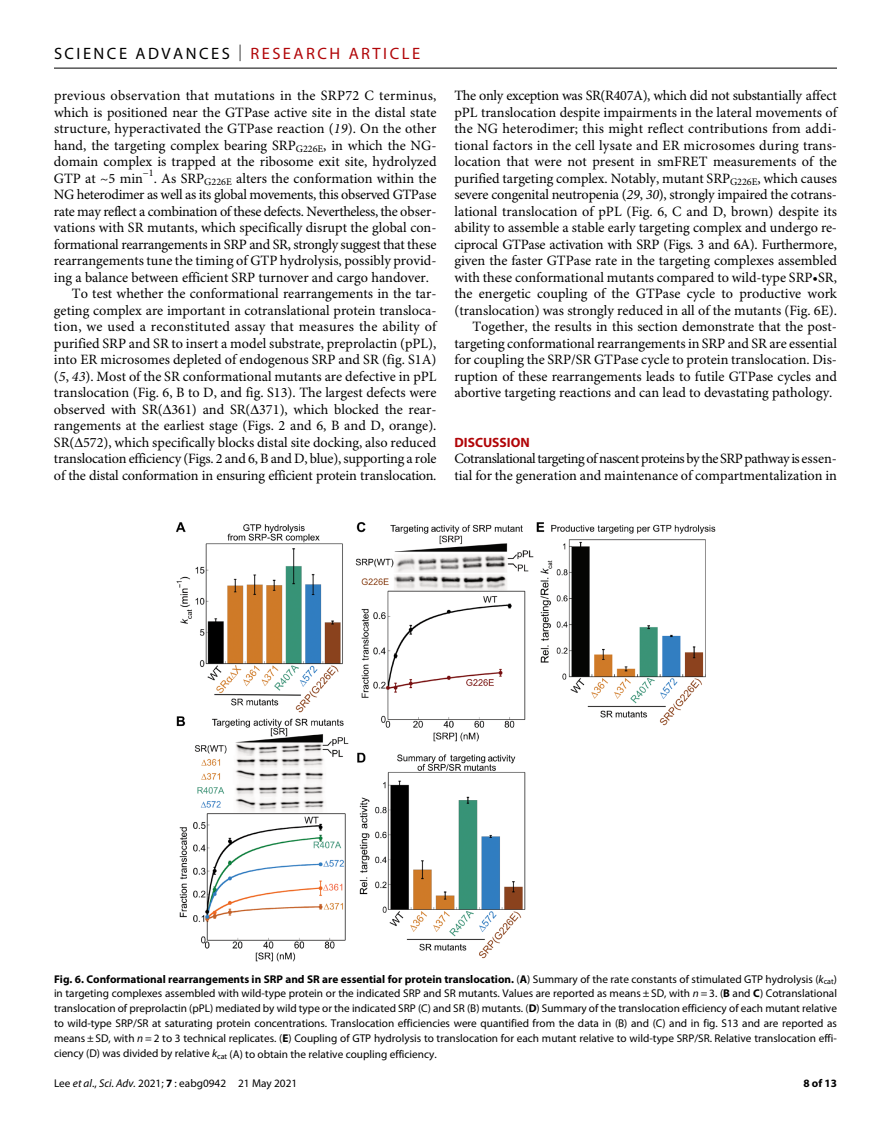
<style>
.page{position:relative;width:891px;height:1134px;background:#fff}
.page>*{position:absolute;margin:0;border:0;box-sizing:border-box;transform-origin:0 0}
.t1{font:16.5px "Myriad Pro";letter-spacing:.15em;color:#000}
.t2{font:14.25px/16.5px "Minion Pro";color:#000}
.t3{font:14.25px "Minion Pro";letter-spacing:-.025em;color:#000}
.t4{font:14.25px "Minion Pro";letter-spacing:-.02em;color:#000}
.t5{font:14.25px "Minion Pro";letter-spacing:.02em;color:#000}
.t6{font:700 13.5px "Myriad Pro";color:#b10508}
.t7{font:11.25px/15px "Myriad Pro";color:#000;text-align:justify}
.t8{font:700 11.25px "Myriad Pro";color:#000}
.s1{font-weight:300}
.s2{color:#b10508}
.s3{font-style:italic}
.s4{font-weight:700}
</style>
<div class="page">
<hr style="left:54px;top:68px;width:783px;height:1px;background:#000">
<img style="left:176px;top:522px;width:540px;height:439px">
<p class="t1" style="left:54px;top:40px;width:368px">SCIENCE ADVANCES <span class="s1">|</span> <span class="s2">RESEARCH ARTICLE</span></p>
<p class="t5" style="left:54px;top:87px;width:384px">previous observation that mutations in the SRP72 C terminus,</p>
<p class="t2" style="left:54px;top:105px;width:384px">which is positioned near the GTPase active site in the distal state</p>
<p class="t2" style="left:54px;top:122px;width:384px">structure, hyperactivated the GTPase reaction (<span class="s3">19</span>). On the other</p>
<p class="t2" style="left:54px;top:138px;width:384px">hand, the targeting complex bearing SRP<sub>G226E</sub>, in which the NG-</p>
<p class="t2" style="left:54px;top:155px;width:384px">domain complex is trapped at the ribosome exit site, hydrolyzed</p>
<p class="t2" style="left:54px;top:171px;width:384px">GTP at ~5 min<sup>−1</sup>. As SRP<sub>G226E</sub> alters the conformation within the</p>
<p class="t3" style="left:54px;top:186px;width:384px">NG heterodimer as well as its global movements, this observed GTPase</p>
<p class="t3" style="left:54px;top:202px;width:384px">rate may reflect a combination of these defects. Nevertheless, the obser-</p>
<p class="t2" style="left:54px;top:221px;width:384px">vations with SR mutants, which specifically disrupt the global con-</p>
<p class="t4" style="left:54px;top:235px;width:384px">formational rearrangements in SRP and SR, strongly suggest that these</p>
<p class="t2" style="left:54px;top:254px;width:384px">rearrangements tune the timing of GTP hydrolysis, possibly provid-</p>
<p class="t2" style="left:54px;top:270px;width:377px">ing a balance between efficient SRP turnover and cargo handover.</p>
<p class="t2" style="left:72px;top:287px;width:366px">To test whether the conformational rearrangements in the tar-</p>
<p class="t2" style="left:54px;top:303px;width:384px">geting complex are important in cotranslational protein transloca-</p>
<p class="t5" style="left:54px;top:318px;width:384px">tion, we used a reconstituted assay that measures the ability of</p>
<p class="t2" style="left:54px;top:336px;width:384px">purified SRP and SR to insert a model substrate, preprolactin (pPL),</p>
<p class="t2" style="left:54px;top:353px;width:384px">into ER microsomes depleted of endogenous SRP and SR (fig. S1A)</p>
<p class="t2" style="left:54px;top:369px;width:384px">(<span class="s3">5</span>, <span class="s3">43</span>). Most of the SR conformational mutants are defective in pPL</p>
<p class="t2" style="left:54px;top:386px;width:384px">translocation (Fig. 6, B to D, and fig. S13). The largest defects were</p>
<p class="t2" style="left:54px;top:402px;width:384px">observed with SR( 361) and SR( 371), which blocked the rear-</p>
<p class="t2" style="left:54px;top:419px;width:384px">rangements at the earliest stage (Figs. 2 and 6, B and D, orange).</p>
<p class="t2" style="left:54px;top:435px;width:384px">SR( 572), which specifically blocks distal site docking, also reduced</p>
<p class="t2" style="left:54px;top:452px;width:384px">translocation efficiency (Figs. 2 and 6, B and D, blue), supporting a role</p>
<p class="t2" style="left:54px;top:468px;width:384px">of the distal conformation in ensuring efficient protein translocation.</p>
<p class="t3" style="left:454px;top:87px;width:384px">The only exception was SR(R407A), which did not substantially affect</p>
<p class="t2" style="left:454px;top:105px;width:384px">pPL translocation despite impairments in the lateral movements of</p>
<p class="t2" style="left:454px;top:122px;width:384px">the NG heterodimer; this might reflect contributions from addi-</p>
<p class="t2" style="left:454px;top:138px;width:384px">tional factors in the cell lysate and ER microsomes during trans-</p>
<p class="t2" style="left:454px;top:155px;width:384px">location that were not present in smFRET measurements of the</p>
<p class="t2" style="left:454px;top:171px;width:384px">purified targeting complex. Notably, mutant SRP<sub>G226E</sub>, which causes</p>
<p class="t2" style="left:454px;top:188px;width:384px">severe congenital neutropenia (<span class="s3">29</span>, <span class="s3">30</span>), strongly impaired the cotrans-</p>
<p class="t2" style="left:455px;top:204px;width:384px">lational translocation of pPL (Fig. 6, C and D, brown) despite its</p>
<p class="t2" style="left:455px;top:221px;width:384px">ability to assemble a stable early targeting complex and undergo re-</p>
<p class="t4" style="left:455px;top:235px;width:384px">ciprocal GTPase activation with SRP (Figs. 3 and 6A). Furthermore,</p>
<p class="t2" style="left:455px;top:254px;width:384px">given the faster GTPase rate in the targeting complexes assembled</p>
<p class="t2" style="left:455px;top:270px;width:384px">with these conformational mutants compared to wild-type SRP•SR,</p>
<p class="t2" style="left:455px;top:287px;width:384px">the energetic coupling of the GTPase cycle to productive work</p>
<p class="t2" style="left:455px;top:303px;width:384px">(translocation) was strongly reduced in all of the mutants (Fig. 6E).</p>
<p class="t2" style="left:473px;top:320px;width:366px">Together, the results in this section demonstrate that the post-</p>
<p class="t2" style="left:455px;top:336px;width:384px">targeting conformational rearrangements in SRP and SR are essential</p>
<p class="t2" style="left:455px;top:353px;width:384px">for coupling the SRP/SR GTPase cycle to protein translocation. Dis-</p>
<p class="t2" style="left:455px;top:369px;width:384px">ruption of these rearrangements leads to futile GTPase cycles and</p>
<p class="t2" style="left:455px;top:386px;width:379px">abortive targeting reactions and can lead to devastating pathology.</p>
<p class="t6" style="left:454px;top:431px;width:77px">DISCUSSION</p>
<p class="t2" style="left:454px;top:452px;width:384px">Cotranslational targeting of nascent proteins by the SRP pathway is essen&shy;tial for the generation and maintenance of compartmentalization in</p>
<p class="t7" style="left:54px;top:971px;width:785px"><span class="s4">Fig. 6. Conformational rearrangements in SRP and SR are essential for protein translocation.</span> (<span class="s4">A</span>) Summary of the rate constants of stimulated GTP hydrolysis (<span class="s3">k</span><sub>cat</sub>) in targeting complexes assembled with wild-type protein or the indicated SRP and SR mutants. Values are reported as means ± SD, with <span class="s3">n</span> = 3. (<span class="s4">B</span> and <span class="s4">C</span>) Cotranslational translocation of preprolactin (pPL) mediated by wild type or the indicated SRP (C) and SR (B) mutants. (<span class="s4">D</span>) Summary of the translocation efficiency of each mutant relative to wild-type SRP/SR at saturating protein concentrations. Translocation efficiencies were quantified from the data in (B) and (C) and in fig. S13 and are reported as means ± SD, with <span class="s3">n</span> = 2 to 3 technical replicates. (<span class="s4">E</span>) Coupling of GTP hydrolysis to translocation for each mutant relative to wild-type SRP/SR. Relative translocation effi&shy;ciency (D) was divided by relative <span class="s3">k</span><sub>cat</sub> (A) to obtain the relative coupling efficiency.</p>
<p class="t7" style="left:54px;top:1076px;width:245px">Lee <span class="s3">et al</span>., <span class="s3">Sci. Adv.</span> 2021; <span class="s4">7</span> : eabg0942 21 May 2021</p>
<p class="t8" style="left:803px;top:1074px;width:35px">8 of 13</p>
</div>
